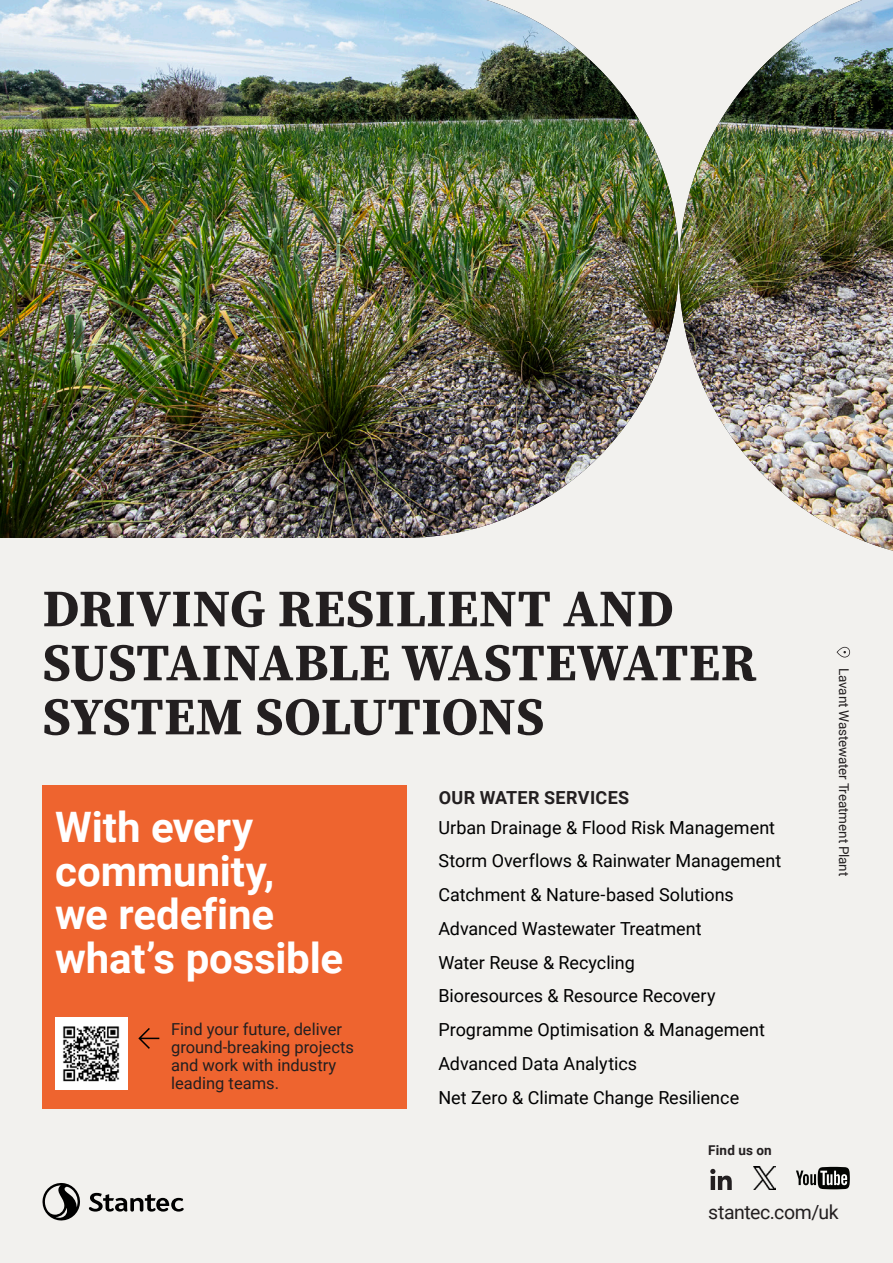
<style>
.page{position:relative;width:893px;height:1263px;background:#f2f1ee}
.page>*{position:absolute;margin:0;border:0;box-sizing:border-box;transform-origin:0 0}
.t1{font:700 52.5px/54px "Source Serif 4";letter-spacing:.005em;color:#231f20}
.t2{font:700 42px/43.5px "Roboto";letter-spacing:-.005em;color:#fff}
.t3{font:19.5px "Roboto";letter-spacing:-.02em;color:#231f20}
.t4{font:18px/33.8px "Roboto";color:#000}
.t5{font:16.5px/18px "Roboto";color:#231f20}
.t6{font:13.5px "Roboto";letter-spacing:-.01em;color:#231f20}
.t7{font:700 13.5px "Roboto";letter-spacing:.015em;color:#231f20}
.s1{font-weight:700;color:#231f20}
</style>
<div class="page">
<div style="left:43px;top:785px;width:364px;height:324px;background:#ee642f"></div>
<svg style="left:710px;top:1169px;width:22px;height:20px"></svg>
<img style="left:754px;top:1167px;width:22px;height:22px">
<svg style="left:796px;top:1167px;width:54px;height:22px"></svg>
<svg style="left:42px;top:1183px;width:142px;height:38px"></svg>
<svg style="left:836px;top:647px;width:14px;height:10px"></svg>
<div style="left:55px;top:1017px;width:72px;height:73px;background:#fff"></div>
<img style="left:63px;top:1026px;width:57px;height:56px">
<svg style="left:138px;top:1028px;width:21px;height:21px"></svg>
<img style="left:0;top:0;width:893px;height:551px">
<p class="t1" style="left:43px;top:580px;width:715px">DRIVING RESILIENT AND<br>SUSTAINABLE WASTEWATER<br>SYSTEM SOLUTIONS</p>
<p class="t2" style="left:55px;top:804px;width:290px">With every community,<br>we redefine what’s possible</p>
<p class="t5" style="left:171px;top:1019px;width:184px">Find your future, deliver ground-breaking projects and work with industry leading teams.</p>
<p class="t4" style="left:438px;top:782px;width:338px;line-height:29.5px"><span class="s1">OUR WATER SERVICES<br></span>Urban Drainage &amp; Flood Risk Management</p>
<p class="t4" style="left:438px;top:843px;width:344px">Storm Overflows &amp; Rainwater Management Catchment &amp; Nature-based Solutions Advanced Wastewater Treatment<br>Water Reuse &amp; Recycling<br>Bioresources &amp; Resource Recovery Programme Optimisation &amp; Management Advanced Data Analytics<br>Net Zero &amp; Climate Change Resilience</p>
<p class="t7" style="left:708px;top:1141px;width:65px">Find us on</p>
<p class="t6" style="left:853px;top:668px;width:210px;rotate:90deg">Lavant Wastewater Treatment Plant</p>
<p class="t3" style="left:708px;top:1198px;width:132px">stantec.com/uk</p>
</div>
